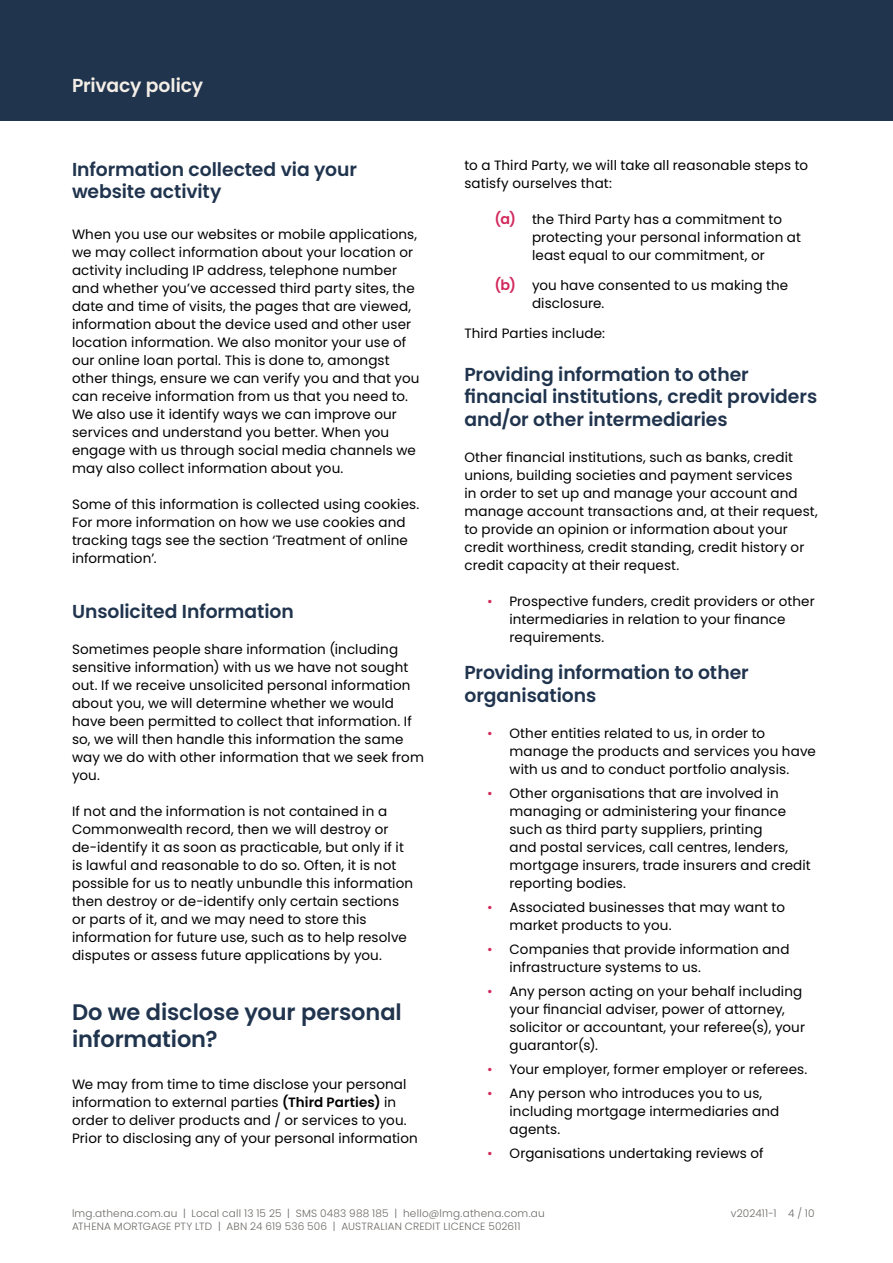
<style>
.page{position:relative;width:893px;height:1263px;background:#fff}
.page>*{position:absolute;margin:0;border:0;box-sizing:border-box;transform-origin:0 0}
.t1{font:600 22.5px/27px "Poppins";letter-spacing:-.005em;color:#20344e}
.t2{font:600 18.75px/22.5px "Poppins";letter-spacing:-.005em;color:#20344e}
.t3{font:600 18.75px "Poppins";letter-spacing:-.005em;color:#f4eee7}
.t4{font:13.5px/18px "Poppins";letter-spacing:.01em;color:#000}
.t5{font:300 10.5px/12.6px "Poppins";letter-spacing:.02em;color:#6d6a66}
.s1{font-weight:600}
.s2{font-weight:600;font-size:14.25px;color:#d2295c}
.s3{color:#d2295c}
</style>
<div class="page">
<div style="left:0;top:0;width:893px;height:120px;background:#20344e"></div>
<h2 class="t3" style="left:72px;top:75px;width:133px">Privacy policy</h2>
<h2 class="t2" style="left:72px;top:158px;width:286px">Information collected via your website activity</h2>
<p class="t4" style="left:72px;top:225px;width:349px">When you use our websites or mobile applications, we may collect information about your location or activity including IP address, telephone number and whether you’ve accessed third party sites, the date and time of visits, the pages that are viewed, information about the device used and other user location information. We also monitor your use of our online loan portal. This is done to, amongst other things, ensure we can verify you and that you can receive information from us that you need to.<br>We also use it identify ways we can improve our services and understand you better. When you engage with us through social media channels we may also collect information about you.</p>
<p class="t4" style="left:72px;top:495px;width:349px">Some of this information is collected using cookies.<br>For more information on how we use cookies and tracking tags see the section ‘Treatment of online information’.</p>
<h2 class="t2" style="left:72px;top:600px;width:223px">Unsolicited Information</h2>
<p class="t4" style="left:72px;top:641px;width:353px">Sometimes people share information (including sensitive information) with us we have not sought out. If we receive unsolicited personal information about you, we will determine whether we would have been permitted to collect that information. If so, we will then handle this information the same way we do with other information that we seek from you.</p>
<p class="t4" style="left:72px;top:802px;width:343px">If not and the information is not contained in a Commonwealth record, then we will destroy or de-identify it as soon as practicable, but only if it is lawful and reasonable to do so. Often, it is not possible for us to neatly unbundle this information then destroy or de-identify only certain sections or parts of it, and we may need to store this information for future use, such as to help resolve disputes or assess future applications by you.</p>
<h1 class="t1" style="left:72px;top:999px;width:331px">Do we disclose your personal information?</h1>
<p class="t4" style="left:72px;top:1076px;width:347px">We may from time to time disclose your personal information to external parties <span class="s1">(Third Parties)</span> in order to deliver products and / or services to you.<br>Prior to disclosing any of your personal information</p>
<p class="t4" style="left:464px;top:157px;width:345px">to a Third Party, we will take all reasonable steps to satisfy ourselves that:</p>
<p class="t4" style="left:532px;top:211px;width:271px;text-indent:-38px"><span class="s2">(a)</span> the Third Party has a commitment to protecting your personal information at least equal to our commitment, or</p>
<p class="t4" style="left:532px;top:277px;width:258px;text-indent:-38px"><span class="s2">(b)</span> you have consented to us making the disclosure.</p>
<p class="t4" style="left:464px;top:325px;width:142px">Third Parties include:</p>
<h2 class="t2" style="left:464px;top:363px;width:354px">Providing information to other financial institutions, credit providers and/or other intermediaries</h2>
<p class="t4" style="left:464px;top:448px;width:355px">Other financial institutions, such as banks, credit unions, building societies and payment services<br>in order to set up and manage your account and manage account transactions and, at their request, to provide an opinion or information about your credit worthiness, credit standing, credit history or credit capacity at their request.</p>
<p class="t4" style="left:509px;top:592px;width:307px;text-indent:-23px"><span class="s3">•</span> Prospective funders, credit providers or other intermediaries in relation to your finance requirements.</p>
<h2 class="t2" style="left:464px;top:661px;width:286px">Providing information to other organisations</h2>
<p class="t4" style="left:509px;top:724px;width:308px;text-indent:-23px"><span class="s3">•</span> Other entities related to us, in order to manage the products and services you have with us and to conduct portfolio analysis.</p>
<p class="t4" style="left:509px;top:784px;width:303px;text-indent:-23px"><span class="s3">•</span> Other organisations that are involved in managing or administering your finance such as third party suppliers, printing<br>and postal services, call centres, lenders, mortgage insurers, trade insurers and credit reporting bodies.</p>
<p class="t4" style="left:509px;top:898px;width:277px;text-indent:-23px"><span class="s3">•</span> Associated businesses that may want to market products to you.</p>
<p class="t4" style="left:509px;top:940px;width:281px;text-indent:-23px"><span class="s3">•</span> Companies that provide information and infrastructure systems to us.</p>
<p class="t4" style="left:509px;top:982px;width:297px;text-indent:-23px"><span class="s3">•</span> Any person acting on your behalf including your financial adviser, power of attorney, solicitor or accountant, your referee(s), your guarantor(s).</p>
<p class="t4" style="left:487px;top:1060px;width:322px"><span class="s3">•</span> Your employer, former employer or referees.</p>
<p class="t4" style="left:509px;top:1084px;width:271px;text-indent:-23px"><span class="s3">•</span> Any person who introduces you to us, including mortgage intermediaries and agents.</p>
<p class="t4" style="left:487px;top:1144px;width:278px"><span class="s3">•</span> Organisations undertaking reviews of</p>
<p class="t5" style="left:72px;top:1207px;width:474px">lmg.athena.com.au | Local call 13 15 25 | SMS 0483 988 185 | hello@lmg.athena.com.au<br>ATHENA MORTGAGE PTY LTD | ABN 24 619 536 506 | AUSTRALIAN CREDIT LICENCE 502611</p>
<p class="t5" style="left:731px;top:1207px;width:85px">v202411-1 4 / 10</p>
</div>
